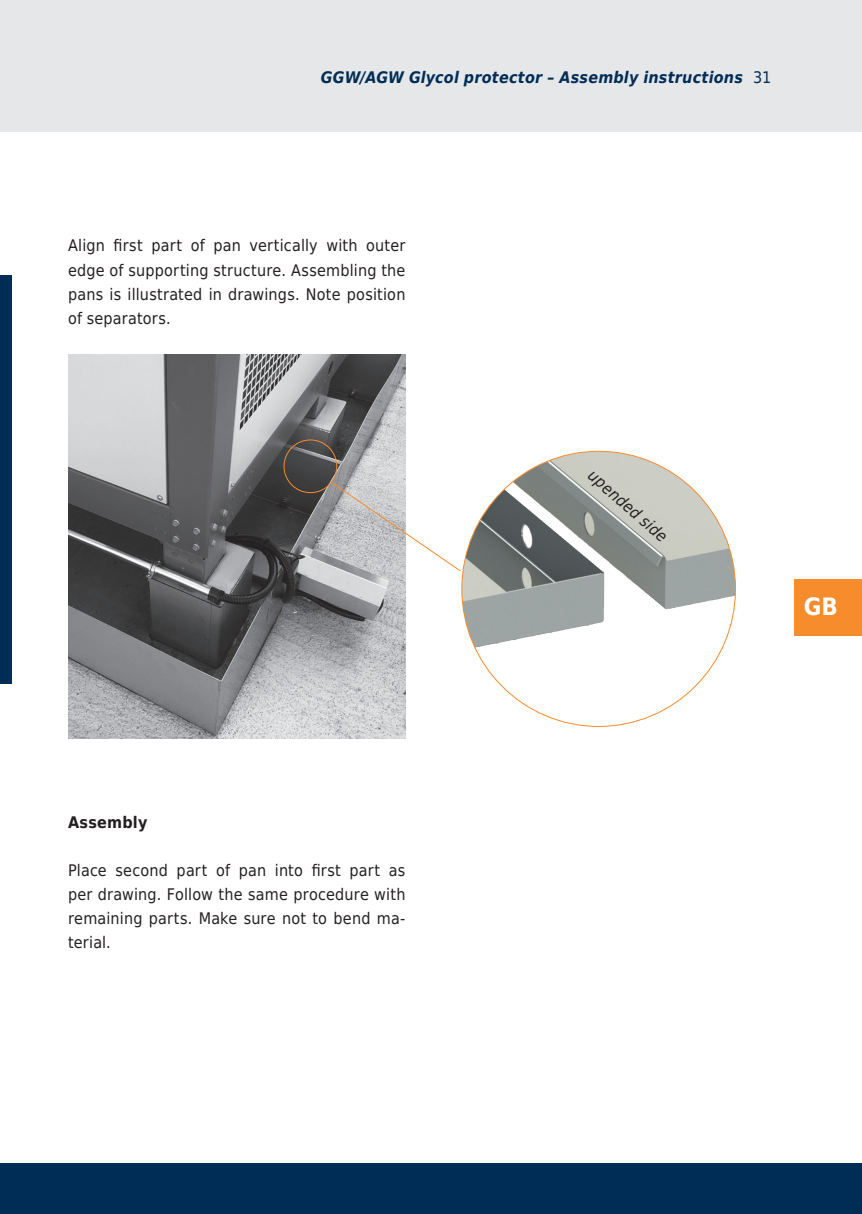
<style>
.page{position:relative;width:862px;height:1214px;background:#fff}
.page>*{position:absolute;margin:0;border:0;box-sizing:border-box;transform-origin:0 0}
.t1{font:700 24px "DejaVu Sans Condensed";color:#fff}
.t2{font:16px/24px "DejaVu Sans Condensed";letter-spacing:.015em;color:#231f20;text-align:justify}
.t3{font:italic 700 16px "DejaVu Sans Condensed";letter-spacing:.01em;color:#002d56}
.t4{font:italic 16px "DejaVu Sans Condensed";color:#231f20}
.t5{font:700 16px "DejaVu Sans Condensed";letter-spacing:.015em;color:#231f20}
.s1{font-weight:400;font-style:normal}
</style>
<div class="page">
<div style="left:0;top:0;width:11px;height:131px;background:#e6e7e9"></div>
<div style="left:11px;top:0;width:851px;height:131px;background:#e6e7e9"></div>
<div style="left:0;top:1162px;width:862px;height:51px;background:#002d56"></div>
<div style="left:794px;top:579px;width:68px;height:56px;background:#f68c2b"></div>
<div style="left:0;top:275px;width:11px;height:408px;background:#002d56"></div>
<img style="left:68px;top:355px;width:337px;height:384px">
<div style="left:283px;top:439px;width:54px;height:54px;border:1px solid #f68c2b;border-radius:50%"></div>
<img style="left:462px;top:451px;width:273px;height:275px">
<svg style="left:331px;top:482px;width:130px;height:90px"></svg>
<p class="t3" style="left:321px;top:65px;width:452px">GGW/AGW Glycol protector – Assembly instructions <span class="s1">31</span></p>
<p class="t2" style="left:68px;top:233px;width:339px">Align first part of pan vertically with outer edge of supporting structure. Assembling the pans is illustrated in drawings. Note position of separators.</p>
<p class="t4" style="left:598px;top:464px;width:101px;rotate:41deg">upended side</p>
<h1 class="t1" style="left:804px;top:587px;width:36px">GB</h1>
<p class="t5" style="left:68px;top:809px;width:81px">Assembly</p>
<p class="t2" style="left:68px;top:857px;width:339px">Place second part of pan into first part as per drawing. Follow the same procedure with remaining parts. Make sure not to bend ma&shy;terial.</p>
</div>
